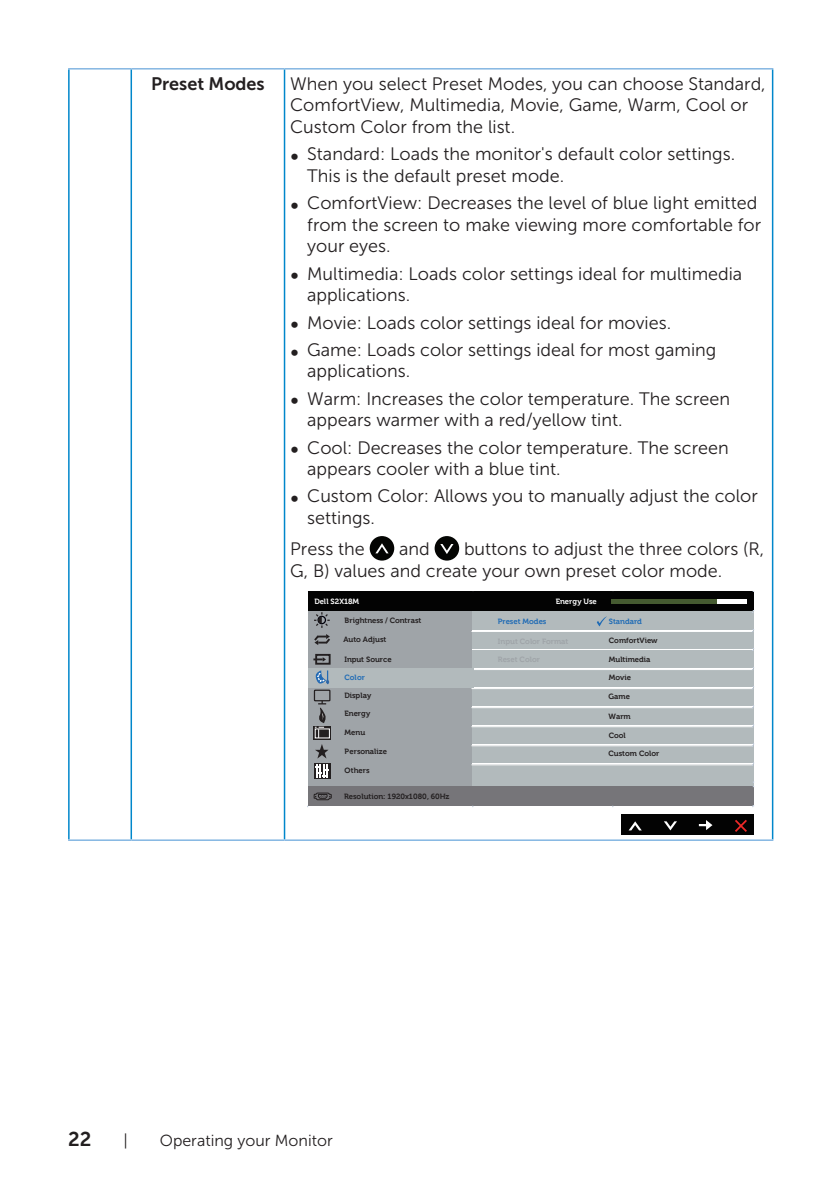
<style>
.page{position:relative;width:840px;height:1191px;background:#fff}
.page>*{position:absolute;margin:0;border:0;box-sizing:border-box;transform-origin:0 0}
.t1{font:20px "Museo Sans For Dell 700";color:#231f20}
.text_OSD_table{font:18px/21.6px "Museo Sans For Dell 300";color:#231f20}
.text_OSD_table-2{font:18px "Museo Sans For Dell 700";color:#231f20}
.t2{font:16px "Museo Sans For Dell 300";color:#231f20}
.t3{font:700 7.6px "Museo For Dell";color:#231f20}
.t4{font:700 7.6px "Museo For Dell";color:#1f6bb5}
.t5{font:700 7.6px "Museo For Dell";color:#fff}
</style>
<div class="page">
<hr style="left:68px;top:68px;width:63px;height:2px;background:#84b6e2">
<hr style="left:131px;top:68px;width:153px;height:2px;background:#84b6e2">
<hr style="left:284px;top:68px;width:489px;height:2px;background:#84b6e2">
<hr style="left:68px;top:70px;width:2px;height:769px;background:#0087cb">
<hr style="left:130px;top:70px;width:2px;height:769px;background:#0087cb">
<hr style="left:283px;top:70px;width:2px;height:769px;background:#0087cb">
<hr style="left:771px;top:70px;width:2px;height:769px;background:#0087cb">
<hr style="left:68px;top:839px;width:63px;height:2px;background:#84b6e2">
<hr style="left:131px;top:839px;width:153px;height:2px;background:#84b6e2">
<hr style="left:284px;top:839px;width:489px;height:2px;background:#84b6e2">
<div style="left:369px;top:536px;width:25px;height:24px;background:#040503;border-radius:50%"></div>
<svg style="left:375px;top:543px;width:13px;height:10px"></svg>
<div style="left:434px;top:536px;width:25px;height:24px;background:#040503;border-radius:50%"></div>
<svg style="left:440px;top:544px;width:13px;height:10px"></svg>
<div style="left:308px;top:592px;width:444px;height:19px;background:#030303"></div>
<div style="left:308px;top:611px;width:165px;height:176px;background:#9fa4a8"></div>
<div style="left:472px;top:611px;width:280px;height:176px;background:#b2babc"></div>
<div style="left:308px;top:786px;width:444px;height:20px;background:#767579"></div>
<div style="left:610px;top:599px;width:135px;height:5px;background:#fff"></div>
<div style="left:610px;top:599px;width:106px;height:5px;background:#465b31"></div>
<svg style="left:315px;top:744px;width:13px;height:14px"></svg>
<div style="left:313px;top:762px;width:17px;height:16px;background:#231f20"></div>
<svg style="left:315px;top:764px;width:14px;height:13px"></svg>
<svg style="left:313px;top:726px;width:18px;height:13px"></svg>
<div style="left:313px;top:689px;width:17px;height:12px;border:1px solid #231f20"></div>
<div style="left:621px;top:814px;width:132px;height:20px;background:#030303"></div>
<svg style="left:629px;top:821px;width:12px;height:9px"></svg>
<svg style="left:664px;top:821px;width:12px;height:9px"></svg>
<svg style="left:698px;top:820px;width:14px;height:10px"></svg>
<svg style="left:735px;top:819px;width:11px;height:13px"></svg>
<hr style="left:471px;top:631px;width:281px;height:1px;background:#fff">
<hr style="left:471px;top:630px;width:281px;height:1px;background:#fff">
<hr style="left:471px;top:649px;width:281px;height:1px;background:#fff">
<hr style="left:471px;top:669px;width:281px;height:1px;background:#fff">
<hr style="left:471px;top:668px;width:281px;height:1px;background:#fff">
<hr style="left:471px;top:688px;width:281px;height:1px;background:#fff">
<hr style="left:471px;top:687px;width:281px;height:1px;background:#fff">
<hr style="left:471px;top:707px;width:281px;height:1px;background:#fff">
<hr style="left:471px;top:706px;width:281px;height:1px;background:#fff">
<hr style="left:471px;top:726px;width:281px;height:1px;background:#fff">
<hr style="left:471px;top:725px;width:281px;height:1px;background:#fff">
<hr style="left:471px;top:745px;width:281px;height:1px;background:#fff">
<hr style="left:471px;top:744px;width:281px;height:1px;background:#fff">
<hr style="left:471px;top:764px;width:281px;height:1px;background:#fff">
<hr style="left:471px;top:763px;width:281px;height:1px;background:#fff">
<div style="left:308px;top:668px;width:165px;height:19px;background:#b2babc"></div>
<svg style="left:314px;top:612px;width:16px;height:33px"></svg>
<svg style="left:315px;top:700px;width:11px;height:38px"></svg>
<div style="left:315px;top:654px;width:15px;height:10px;border:2px solid #231f20"></div>
<svg style="left:313px;top:657px;width:13px;height:4px"></svg>
<svg style="left:316px;top:670px;width:13px;height:14px"></svg>
<svg style="left:597px;top:617px;width:9px;height:9px"></svg>
<svg style="left:307px;top:792px;width:25px;height:15px"></svg>
<p class="text_OSD_table-2" style="left:151px;top:74px;width:115px">Preset Modes</p>
<p class="text_OSD_table" style="left:290px;top:73px;width:476px">When you select Preset Modes, you can choose Standard,<br>ComfortView, Multimedia, Movie, Game, Warm, Cool or<br>Custom Color from the list.</p>
<p class="text_OSD_table" style="left:307px;top:143px;width:429px;text-indent:-17px">∞ Standard: Loads the monitor's default color settings.<br>This is the default preset mode.</p>
<p class="text_OSD_table" style="left:307px;top:192px;width:455px;text-indent:-17px">∞ ComfortView: Decreases the level of blue light emitted from the screen to make viewing more comfortable for your eyes.</p>
<p class="text_OSD_table" style="left:307px;top:263px;width:436px;text-indent:-17px">∞ Multimedia: Loads color settings ideal for multimedia applications.</p>
<p class="text_OSD_table" style="left:290px;top:312px;width:382px">∞ Movie: Loads color settings ideal for movies.</p>
<p class="text_OSD_table" style="left:307px;top:339px;width:410px;text-indent:-17px">∞ Game: Loads color settings ideal for most gaming applications.</p>
<p class="text_OSD_table" style="left:307px;top:388px;width:424px;text-indent:-17px">∞ Warm: Increases the color temperature. The screen appears warmer with a red/yellow tint.</p>
<p class="text_OSD_table" style="left:307px;top:437px;width:423px;text-indent:-17px">∞ Cool: Decreases the color temperature. The screen appears cooler with a blue tint.</p>
<p class="text_OSD_table" style="left:307px;top:485px;width:452px;text-indent:-17px">∞ Custom Color: Allows you to manually adjust the color settings.</p>
<p class="text_OSD_table" style="left:290px;top:538px;width:76px">Press the</p>
<p class="text_OSD_table" style="left:399px;top:538px;width:32px">and</p>
<p class="text_OSD_table" style="left:290px;top:538px;width:475px;text-indent:174px">buttons to adjust the three colors (R,<br>G, B) values and create your own preset color mode.</p>
<p class="t3" style="left:344px;top:616px;width:78px">Brightness / Contrast</p>
<p class="t5" style="left:314px;top:597px;width:46px">Dell S2X18M</p>
<p class="t5" style="left:555px;top:597px;width:42px">Energy Use</p>
<p class="t4" style="left:497px;top:617px;width:50px">Preset Modes</p>
<p class="t3" style="left:343px;top:635px;width:44px">Auto Adjust</p>
<p class="t3" style="left:344px;top:655px;width:49px">Input Source</p>
<p class="t4" style="left:344px;top:673px;width:22px">Color</p>
<p class="t4" style="left:608px;top:617px;width:35px">Standard</p>
<p class="t3" style="left:608px;top:655px;width:43px">Multimedia</p>
<p class="t3" style="left:608px;top:673px;width:24px">Movie</p>
<p class="t3" style="left:608px;top:692px;width:23px">Game</p>
<p class="t3" style="left:608px;top:635px;width:50px">ComfortView</p>
<p class="t3" style="left:344px;top:691px;width:28px">Display</p>
<p class="t3" style="left:344px;top:709px;width:27px">Energy</p>
<p class="t3" style="left:344px;top:728px;width:22px">Menu</p>
<p class="t3" style="left:344px;top:747px;width:44px">Personalize</p>
<p class="t3" style="left:344px;top:766px;width:26px">Others</p>
<p class="t3" style="left:344px;top:792px;width:107px">Resolution: 1920x1080, 60Hz</p>
<p class="t3" style="left:608px;top:712px;width:24px">Warm</p>
<p class="t3" style="left:608px;top:731px;width:19px">Cool</p>
<p class="t3" style="left:608px;top:749px;width:52px">Custom Color</p>
<p class="t1" style="left:68px;top:1127px;width:25px">22</p>
<p class="t2" style="left:123px;top:1131px;width:6px">|</p>
<p class="t2" style="left:160px;top:1131px;width:174px">Operating your Monitor</p>
</div>
